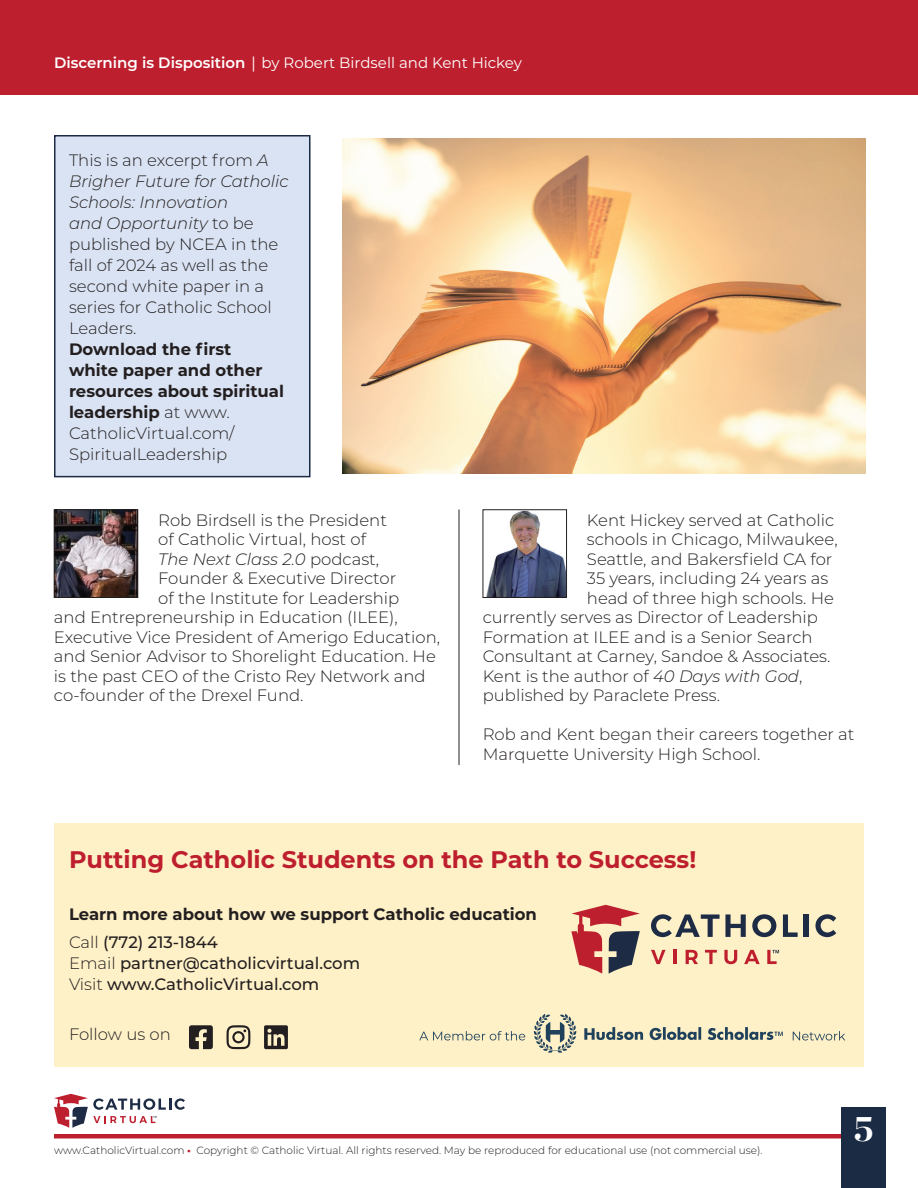
<style>
.page{position:relative;width:918px;height:1188px;background:#fff}
.page>*{position:absolute;margin:0;border:0;box-sizing:border-box;transform-origin:0 0}
.t1{font:700 36px "Chronicle Display";color:#fff}
.t2{font:700 24px "Montserrat";color:#be1f2e}
.t3{font:300 16.5px/21px "Montserrat";color:#231f20}
.t4{font:700 16.5px/21px "Montserrat";color:#231f20}
.t5{font:500 16.5px/21px "Montserrat";color:#231f20}
.t6{font:italic 300 16.5px "Montserrat";color:#231f20}
.t7{font:15px "Montserrat";color:#fff}
.t8{font:300 10.5px "Montserrat";color:#231f20}
.s1{font-weight:600}
.s2{font-family:"Open Sans"}
.s3{font-style:italic}
.s4{font-weight:300}
.s5{font-style:normal}
.s6{font-weight:500}
.s7{font-weight:700;color:#be1f2e}
</style>
<div class="page">
<div style="left:54px;top:1134px;width:811px;height:5px;background:#be1f2e"></div>
<svg style="left:54px;top:1094px;width:131px;height:34px"></svg>
<div style="left:842px;top:1107px;width:44px;height:81px;background:#1b2b44"></div>
<div style="left:0;top:0;width:918px;height:94px;background:#be1f2e"></div>
<div style="left:55px;top:136px;width:255px;height:341px;background:#dae3f3"></div>
<div style="left:54px;top:135px;width:256px;height:342px;border:2px solid #1b2b44"></div>
<div style="left:54px;top:824px;width:810px;height:243px;background:#fef0c7"></div>
<hr style="left:459px;top:510px;width:1px;height:255px;background:#231f20">
<svg style="left:651px;top:914px;width:95px;height:23px"></svg>
<svg style="left:752px;top:914px;width:24px;height:23px"></svg>
<svg style="left:783px;top:914px;width:15px;height:23px"></svg>
<div style="left:804px;top:914px;width:5px;height:23px;background:#1d2b45"></div>
<svg style="left:815px;top:914px;width:21px;height:23px"></svg>
<svg style="left:651px;top:950px;width:15px;height:14px"></svg>
<hr style="left:673px;top:950px;width:3px;height:14px;background:#be1f2e">
<svg style="left:686px;top:950px;width:12px;height:14px"></svg>
<svg style="left:705px;top:950px;width:12px;height:14px"></svg>
<svg style="left:724px;top:950px;width:13px;height:14px"></svg>
<svg style="left:744px;top:950px;width:16px;height:14px"></svg>
<svg style="left:571px;top:905px;width:69px;height:69px"></svg>
<svg style="left:767px;top:950px;width:12px;height:14px"></svg>
<svg style="left:419px;top:1031px;width:106px;height:9px"></svg>
<svg style="left:793px;top:1031px;width:52px;height:9px"></svg>
<svg style="left:534px;top:1014px;width:42px;height:39px"></svg>
<svg style="left:584px;top:1027px;width:199px;height:13px"></svg>
<img style="left:56px;top:512px;width:80px;height:84px">
<div style="left:54px;top:510px;width:84px;height:88px;border:1px solid #231f20"></div>
<img style="left:486px;top:512px;width:79px;height:84px">
<div style="left:483px;top:510px;width:84px;height:88px;border:1px solid #231f20"></div>
<svg style="left:226px;top:1025px;width:24px;height:24px"></svg>
<svg style="left:264px;top:1025px;width:24px;height:24px"></svg>
<svg style="left:189px;top:1025px;width:24px;height:24px"></svg>
<img style="left:342px;top:138px;width:523px;height:336px">
<p class="t7" style="left:54px;top:53px;width:469px"><span class="s1">Discerning is Disposition</span> <span class="s2">|</span> by Robert Birdsell and Kent Hickey</p>
<p class="t3" style="left:69px;top:149px;width:221px">This is an excerpt from <span class="s3">A<br>Brigher Future for Catholic<br>Schools: Innovation<br>and Opportunity</span> to be published by NCEA in the fall of 2024 as well as the second white paper in a series for Catholic School<br>Leaders.</p>
<p class="t4" style="left:69px;top:338px;width:217px">Download the first white paper and other resources about spiritual leadership <span class="s4">at www.<br>CatholicVirtual.com/<br>SpiritualLeadership</span></p>
<p class="t3" style="left:158px;top:509px;width:230px">Rob Birdsell is the President</p>
<p class="t3" style="left:158px;top:528px;width:209px">of Catholic Virtual, host of</p>
<p class="t6" style="left:158px;top:547px;width:223px">The Next Class 2.0 <span class="s5">podcast,</span></p>
<p class="t3" style="left:158px;top:567px;width:240px">Founder &amp; Executive Director</p>
<p class="t3" style="left:158px;top:587px;width:243px">of the Institute for Leadership</p>
<p class="t3" style="left:54px;top:606px;width:345px">and Entrepreneurship in Education (ILEE),</p>
<p class="t3" style="left:54px;top:626px;width:388px">Executive Vice President of Amerigo Education,</p>
<p class="t3" style="left:54px;top:645px;width:383px">and Senior Advisor to Shorelight Education. He</p>
<p class="t3" style="left:54px;top:665px;width:373px">is the past CEO of the Cristo Rey Network and</p>
<p class="t3" style="left:54px;top:684px;width:251px">co-founder of the Drexel Fund.</p>
<p class="t3" style="left:587px;top:509px;width:249px">Kent Hickey served at Catholic</p>
<p class="t3" style="left:587px;top:528px;width:252px">schools in Chicago, Milwaukee,</p>
<p class="t3" style="left:587px;top:548px;width:247px">Seattle, and Bakersfield CA for</p>
<p class="t3" style="left:587px;top:567px;width:243px">35 years, including 24 years as</p>
<p class="t3" style="left:587px;top:587px;width:249px">head of three high schools. He</p>
<p class="t3" style="left:483px;top:606px;width:337px">currently serves as Director of Leadership</p>
<p class="t3" style="left:483px;top:626px;width:331px">Formation at ILEE and is a Senior Search</p>
<p class="t3" style="left:483px;top:645px;width:349px">Consultant at Carney, Sandoe &amp; Associates.</p>
<p class="t3" style="left:483px;top:665px;width:321px">Kent is the author of <span class="s3">40 Days with God</span>,</p>
<p class="t3" style="left:483px;top:684px;width:239px">published by Paraclete Press.</p>
<p class="t3" style="left:483px;top:724px;width:373px;line-height:19.5px">Rob and Kent began their careers together at<br>Marquette University High School.</p>
<h2 class="t2" style="left:69px;top:843px;width:629px">Putting Catholic Students on the Path to Success!</h2>
<p class="t4" style="left:69px;top:899px;width:470px;line-height:27.8px">Learn more about how we support Catholic education<br><span class="s4">Call</span> <span class="s6">(772) 213-1844</span></p>
<p class="t5" style="left:69px;top:952px;width:293px"><span class="s4">Email</span> partner@catholicvirtual.com<br><span class="s4">Visit</span> www.CatholicVirtual.com</p>
<p class="t3" style="left:69px;top:1023px;width:103px">Follow us on</p>
<p class="t8" style="left:54px;top:1143px;width:710px">www.CatholicVirtual.com <span class="s7">•</span> Copyright © Catholic Virtual. All rights reserved. May be reproduced for educational use (not commercial use).</p>
<h1 class="t1" style="left:853px;top:1100px;width:21px">5</h1>
</div>
